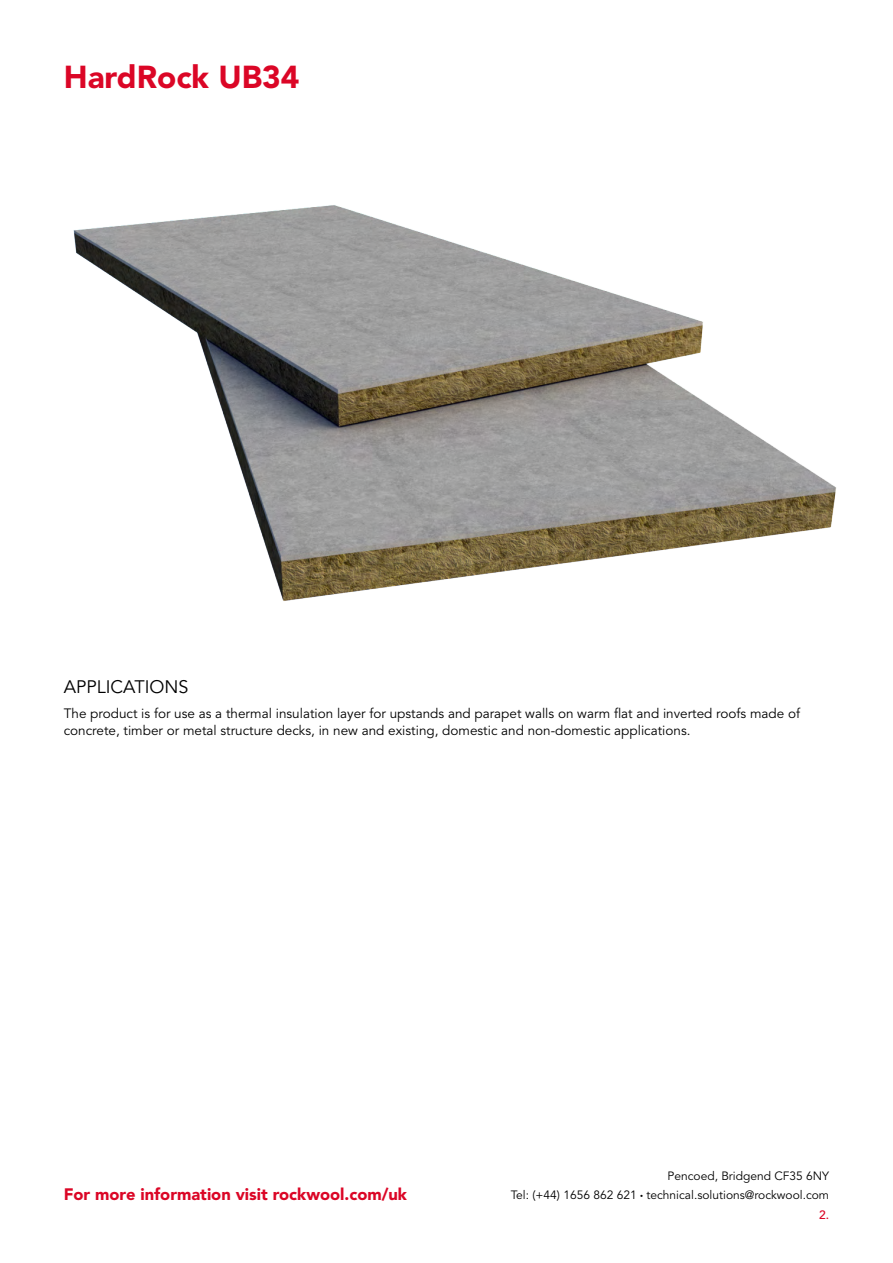
<style>
.page{position:relative;width:893px;height:1263px;background:#fff}
.page>*{position:absolute;margin:0;border:0;box-sizing:border-box;transform-origin:0 0}
.t1{font:900 31.5px "Avenir LT Std";color:#db0626}
.t2{font:18px "Avenir LT Std";color:#000}
.t3{font:900 16.5px "Avenir LT Std";color:#db0626}
.t4{font:13.5px/16.5px "Avenir LT Std";color:#000}
.t5{font:12px/19.2px "Avenir LT Std";color:#000;text-align:right}
.s1{font-size:6px}
.s2{font-weight:500;color:#db0626}
</style>
<div class="page">
<img style="left:73px;top:205px;width:763px;height:396px">
<h1 class="t1" style="left:64px;top:58px;width:237px">HardRock UB34</h1>
<h2 class="t2" style="left:64px;top:676px;width:126px">APPLICATIONS</h2>
<p class="t4" style="left:64px;top:705px;width:738px">The product is for use as a thermal insulation layer for upstands and parapet walls on warm flat and inverted roofs made of concrete, timber or metal structure decks, in new and existing, domestic and non-domestic applications.</p>
<p class="t3" style="left:64px;top:1184px;width:345px">For more information visit rockwool.com/uk</p>
<p class="t5" style="left:511px;top:1167px;width:320px">Pencoed, Bridgend CF35 6NY<br>Tel: (+44) 1656 862 621 <span class="s1">•</span> technical.solutions@rockwool.com<br><span class="s2">2.</span></p>
</div>
